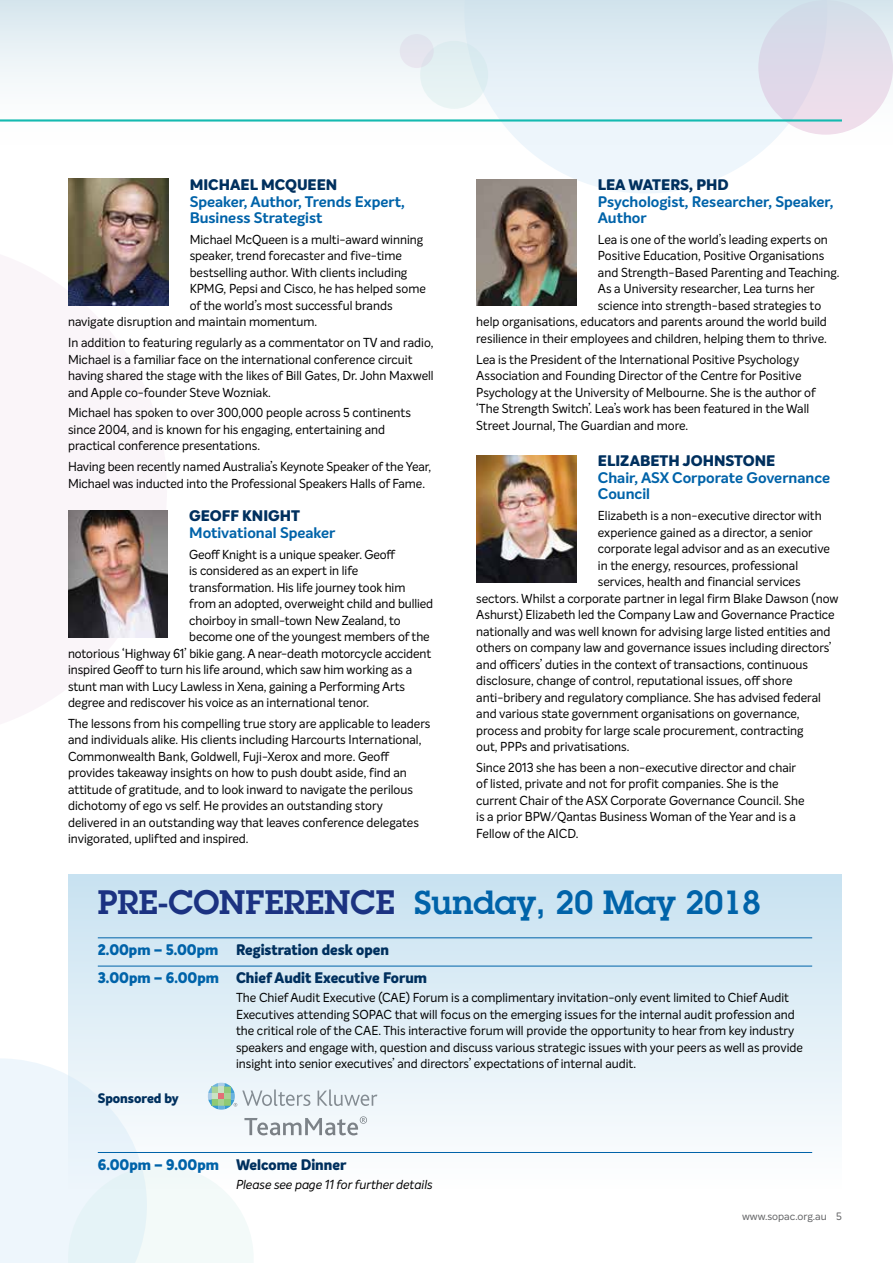
<style>
.page{position:relative;width:893px;height:1263px;background:#fff}
.page>*{position:absolute;margin:0;border:0;box-sizing:border-box;transform-origin:0 0}
.t1{font:600 32.7px "Lubalin Graph";color:#0063a9}
.t2{font:700 15px/16.5px "Intelo";color:#0063a9}
.t3{font:800 15px/28.2px "Intelo";color:#00305e;scale:.95 1}
.t4{font:800 15px "Intelo";color:#00305e}
.t5{font:800 15px "Intelo";color:#0063a9;scale:.95 1}
.t6{font:800 13.5px "Intelo";color:#00305e;scale:.95 1}
.t7{font:12.75px/16.5px "Intelo";color:#000;scale:.95 1}
.t8{font:italic 12.75px "Intelo";color:#000;scale:.95 1}
.t9{font:10.5px "Intelo";color:#636466}
.s1{font-size:33px;color:#1b3281}
.s2{color:#0063a9}
.s3{color:#00305e}
</style>
<div class="page">
<svg style="left:476px;top:149px;width:288px;height:44px;fill:#eef6fc"></svg>
<svg style="left:0;top:0;width:893px;height:149px"></svg>
<img style="left:477px;top:456px;width:100px;height:127px">
<img style="left:68px;top:510px;width:100px;height:127px">
<img style="left:477px;top:179px;width:100px;height:127px">
<hr style="left:0;top:119px;width:842px;height:3px;background:#14bab0">
<img style="left:68px;top:179px;width:100px;height:126px">
<svg style="left:0;top:1059px;width:253px;height:204px"></svg>
<div style="left:68px;top:874px;width:774px;height:314px;background:linear-gradient(to bottom,#c7e1f1,#fafcfc)"></div>
<hr style="left:98px;top:937px;width:714px;height:1px;background:#0063a9">
<hr style="left:98px;top:966px;width:714px;height:1px;background:#0063a9">
<hr style="left:98px;top:1152px;width:714px;height:1px;background:#0063a9">
<p class="t4" style="left:190px;top:175px;width:149px">MICHAEL MCQUEEN</p>
<p class="t2" style="left:190px;top:193px;width:217px">Speaker, Author, Trends Expert,<br>Business Strategist</p>
<p class="t7" style="left:190px;top:231px;width:247px">Michael McQueen is a multi-award winning</p>
<p class="t7" style="left:190px;top:247px;width:225px">speaker, trend forecaster and five-time</p>
<p class="t7" style="left:190px;top:264px;width:231px">bestselling author. With clients including</p>
<p class="t7" style="left:190px;top:280px;width:250px">KPMG, Pepsi and Cisco, he has helped some</p>
<p class="t7" style="left:190px;top:297px;width:215px">of the world’s most successful brands</p>
<p class="t7" style="left:68px;top:313px;width:264px">navigate disruption and maintain momentum.</p>
<p class="t7" style="left:68px;top:334px;width:386px">In addition to featuring regularly as a commentator on TV and radio, Michael is a familiar face on the international conference circuit having shared the stage with the likes of Bill Gates, Dr. John Maxwell and Apple co-founder Steve Wozniak.</p>
<p class="t7" style="left:68px;top:404px;width:362px">Michael has spoken to over 300,000 people across 5 continents since 2004, and is known for his engaging, entertaining and practical conference presentations.</p>
<p class="t7" style="left:68px;top:458px;width:384px;line-height:17.2px">Having been recently named Australia’s Keynote Speaker of the Year,<br>Michael was inducted into the Professional Speakers Halls of Fame.</p>
<p class="t4" style="left:189px;top:506px;width:112px">GEOFF KNIGHT</p>
<p class="t2" style="left:189px;top:525px;width:148px">Motivational Speaker</p>
<p class="t7" style="left:189px;top:546px;width:219px">Geoff Knight is a unique speaker. Geoff</p>
<p class="t7" style="left:189px;top:562px;width:179px">is considered as an expert in life</p>
<p class="t7" style="left:189px;top:579px;width:229px">transformation. His life journey took him</p>
<p class="t7" style="left:189px;top:595px;width:258px">from an adopted, overweight child and bullied</p>
<p class="t7" style="left:189px;top:612px;width:224px">choirboy in small-town New Zealand, to</p>
<p class="t7" style="left:189px;top:628px;width:255px">become one of the youngest members of the</p>
<p class="t7" style="left:68px;top:645px;width:384px">notorious ‘Highway 61’ bikie gang. A near-death motorcycle accident</p>
<p class="t7" style="left:68px;top:661px;width:364px">inspired Geoff to turn his life around, which saw him working as a</p>
<p class="t7" style="left:68px;top:678px;width:356px">stunt man with Lucy Lawless in Xena, gaining a Performing Arts</p>
<p class="t7" style="left:68px;top:694px;width:319px">degree and rediscover his voice as an international tenor.</p>
<p class="t7" style="left:68px;top:715px;width:383px">The lessons from his compelling true story are applicable to leaders and individuals alike. His clients including Harcourts International, Commonwealth Bank, Goldwell, Fuji-Xerox and more. Geoff provides takeaway insights on how to push doubt aside, find an attitude of gratitude, and to look inward to navigate the perilous dichotomy of ego vs self. He provides an outstanding story delivered in an outstanding way that leaves conference delegates invigorated, uplifted and inspired.</p>
<p class="t4" style="left:598px;top:175px;width:132px">LEA WATERS, PHD</p>
<p class="t2" style="left:598px;top:193px;width:237px">Psychologist, Researcher, Speaker,<br>Author</p>
<p class="t7" style="left:598px;top:231px;width:244px">Lea is one of the world’s leading experts on</p>
<p class="t7" style="left:598px;top:247px;width:240px">Positive Education, Positive Organisations</p>
<p class="t7" style="left:598px;top:264px;width:256px">and Strength-Based Parenting and Teaching.</p>
<p class="t7" style="left:598px;top:280px;width:230px">As a University researcher, Lea turns her</p>
<p class="t7" style="left:598px;top:297px;width:237px">science into strength-based strategies to</p>
<p class="t7" style="left:476px;top:313px;width:371px">help organisations, educators and parents around the world build</p>
<p class="t7" style="left:476px;top:330px;width:371px">resilience in their employees and children, helping them to thrive.</p>
<p class="t7" style="left:476px;top:351px;width:359px">Lea is the President of the International Positive Psychology Association and Founding Director of the Centre for Positive Psychology at the University of Melbourne. She is the author of ‘The Strength Switch’. Lea’s work has been featured in the Wall Street Journal, The Guardian and more.</p>
<p class="t4" style="left:598px;top:451px;width:179px">ELIZABETH JOHNSTONE</p>
<p class="t2" style="left:598px;top:470px;width:234px">Chair, ASX Corporate Governance<br>Council</p>
<p class="t7" style="left:598px;top:507px;width:237px">Elizabeth is a non-executive director with</p>
<p class="t7" style="left:598px;top:524px;width:228px">experience gained as a director, a senior</p>
<p class="t7" style="left:598px;top:540px;width:246px">corporate legal advisor and as an executive</p>
<p class="t7" style="left:598px;top:557px;width:212px">in the energy, resources, professional</p>
<p class="t7" style="left:598px;top:573px;width:215px">services, health and financial services</p>
<p class="t7" style="left:476px;top:590px;width:383px">sectors. Whilst a corporate partner in legal firm Blake Dawson (now</p>
<p class="t7" style="left:476px;top:606px;width:379px">Ashurst) Elizabeth led the Company Law and Governance Practice</p>
<p class="t7" style="left:476px;top:623px;width:374px">nationally and was well known for advising large listed entities and</p>
<p class="t7" style="left:476px;top:639px;width:375px">others on company law and governance issues including directors’</p>
<p class="t7" style="left:476px;top:656px;width:351px">and officers’ duties in the context of transactions, continuous</p>
<p class="t7" style="left:476px;top:672px;width:335px">disclosure, change of control, reputational issues, off shore</p>
<p class="t7" style="left:476px;top:689px;width:364px">anti-bribery and regulatory compliance. She has advised federal</p>
<p class="t7" style="left:476px;top:705px;width:342px">and various state government organisations on governance,</p>
<p class="t7" style="left:476px;top:722px;width:346px">process and probity for large scale procurement, contracting</p>
<p class="t7" style="left:476px;top:738px;width:163px">out, PPPs and privatisations.</p>
<p class="t7" style="left:476px;top:759px;width:347px">Since 2013 she has been a non-executive director and chair of listed, private and not for profit companies. She is the current Chair of the ASX Corporate Governance Council. She is a prior BPW/Qantas Business Woman of the Year and is a Fellow of the AICD.</p>
<h1 class="t1" style="left:98px;top:881px;width:665px"><span class="s1">PRE-CONFERENCE</span> Sunday, 20 May 2018</h1>
<p class="t3" style="left:98px;top:936px;width:348px"><span class="s2">2.00pm – 5.00pm</span> Registration desk open<br><span class="s2">3.00pm – 6.00pm</span> Chief Audit Executive Forum</p>
<p class="t7" style="left:236px;top:989px;width:598px">The Chief Audit Executive (CAE) Forum is a complimentary invitation-only event limited to Chief Audit Executives attending SOPAC that will focus on the emerging issues for the internal audit profession and the critical role of the CAE. This interactive forum will provide the opportunity to hear from key industry speakers and engage with, question and discuss various strategic issues with your peers as well as provide insight into senior executives’ and directors’ expectations of internal audit.</p>
<p class="t6" style="left:98px;top:1089px;width:87px">Sponsored by</p>
<p class="t5" style="left:98px;top:1155px;width:263px">6.00pm – 9.00pm <span class="s3">Welcome Dinner</span></p>
<p class="t8" style="left:236px;top:1176px;width:209px">Please see page 11 for further details</p>
<p class="t9" style="left:742px;top:1210px;width:101px">www.sopac.org.au 5</p>
</div>
